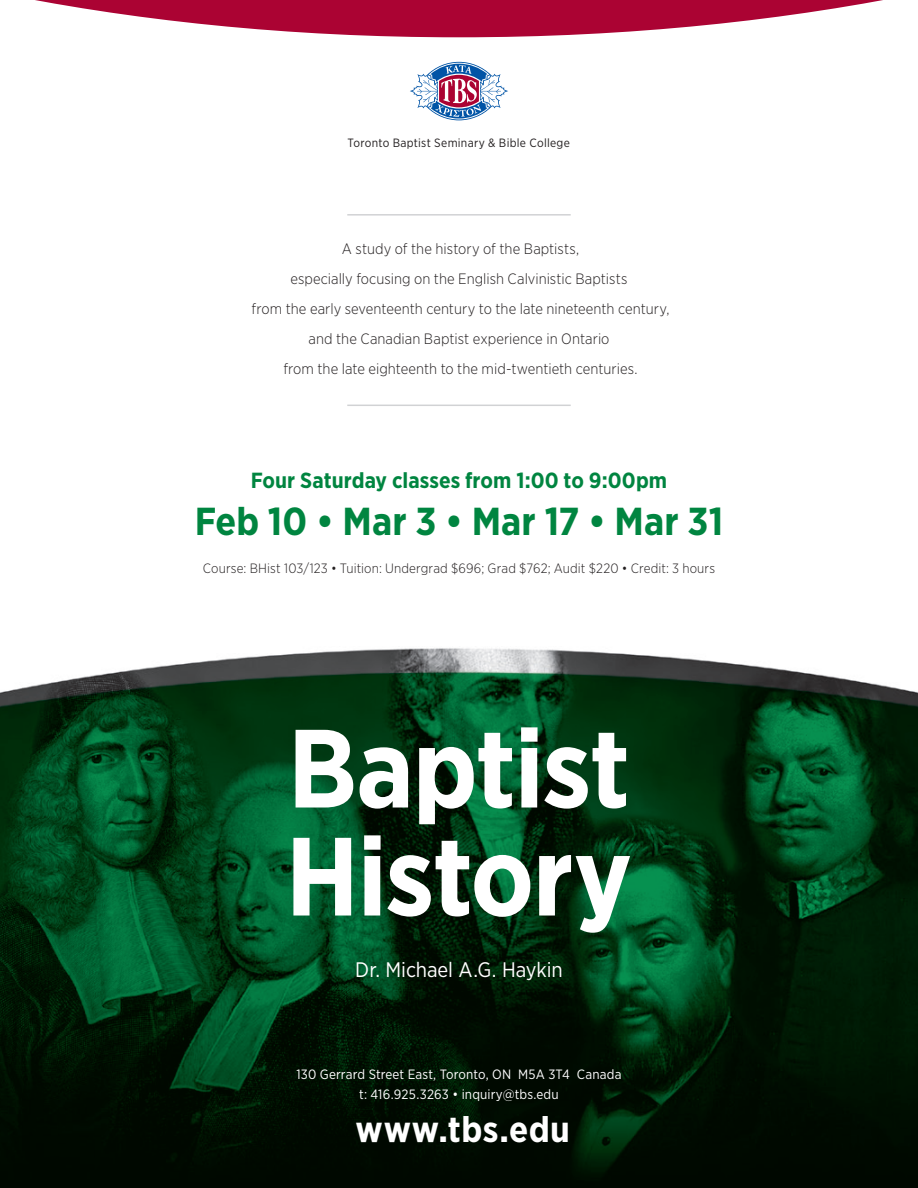
<style>
.page{position:relative;width:918px;height:1188px;background:#fff}
.page>*{position:absolute;margin:0;border:0;box-sizing:border-box;transform-origin:0 0}
.t1{font:700 111px/108px "Gotham Narrow";letter-spacing:-.015em;color:#fff}
.t2{font:700 39px "Gotham Narrow";letter-spacing:.005em;color:#008540}
.t3{font:700 36px "Gotham Narrow";letter-spacing:.015em;color:#fff}
.t4{font:700 21.9px "Gotham Narrow";letter-spacing:.005em;color:#008540}
.t5{font:21px "Gotham Narrow";letter-spacing:-.005em;color:#fff}
.t6{font:300 15px/30px "Gotham Narrow";color:#231f20;text-align:center}
.t7{font:300 13.5px "Gotham Narrow";letter-spacing:.01em;color:#231f20}
.t8{font:13.5px/19.2px "Gotham Narrow";letter-spacing:.01em;color:#fff;text-align:center}
.t9{font:12px "Gotham Narrow";letter-spacing:.025em;color:#231f20}
</style>
<div class="page">
<img style="left:0;top:648px;width:918px;height:540px">
<svg style="left:35px;top:0;width:848px;height:37px"></svg>
<hr style="left:347px;top:214px;width:224px;height:2px;background:#d1d2d4">
<hr style="left:347px;top:405px;width:224px;height:1px;background:#d1d2d4">
<svg style="left:410px;top:62px;width:98px;height:58px"></svg>
<p class="t9" style="left:347px;top:135px;width:224px">Toronto Baptist Seminary &amp; Bible College</p>
<p class="t6" style="left:252px;top:234px;width:419px">A study of the history of the Baptists,<br>especially focusing on the English Calvinistic Baptists<br>from the early seventeenth century to the late nineteenth century, and the Canadian Baptist experience in Ontario<br>from the late eighteenth to the mid-twentieth centuries.</p>
<h3 class="t4" style="left:251px;top:467px;width:418px">Four Saturday classes from 1:00 to 9:00pm</h3>
<h2 class="t2" style="left:195px;top:496px;width:530px">Feb 10 • Mar 3 • Mar 17 • Mar 31</h2>
<p class="t7" style="left:203px;top:560px;width:514px">Course: BHist 103/123 • Tuition: Undergrad $696; Grad $762; Audit $220 • Credit: 3 hours</p>
<h1 class="t1" style="left:286px;top:714px;width:348px">Baptist<br>History</h1>
<h3 class="t5" style="left:355px;top:957px;width:209px">Dr. Michael A.G. Haykin</h3>
<p class="t8" style="left:296px;top:1065px;width:327px">130 Gerrard Street East, Toronto, ON M5A 3T4 Canada t: 416.925.3263 • inquiry@tbs.edu</p>
<h3 class="t3" style="left:356px;top:1107px;width:216px">www.tbs.edu</h3>
</div>
